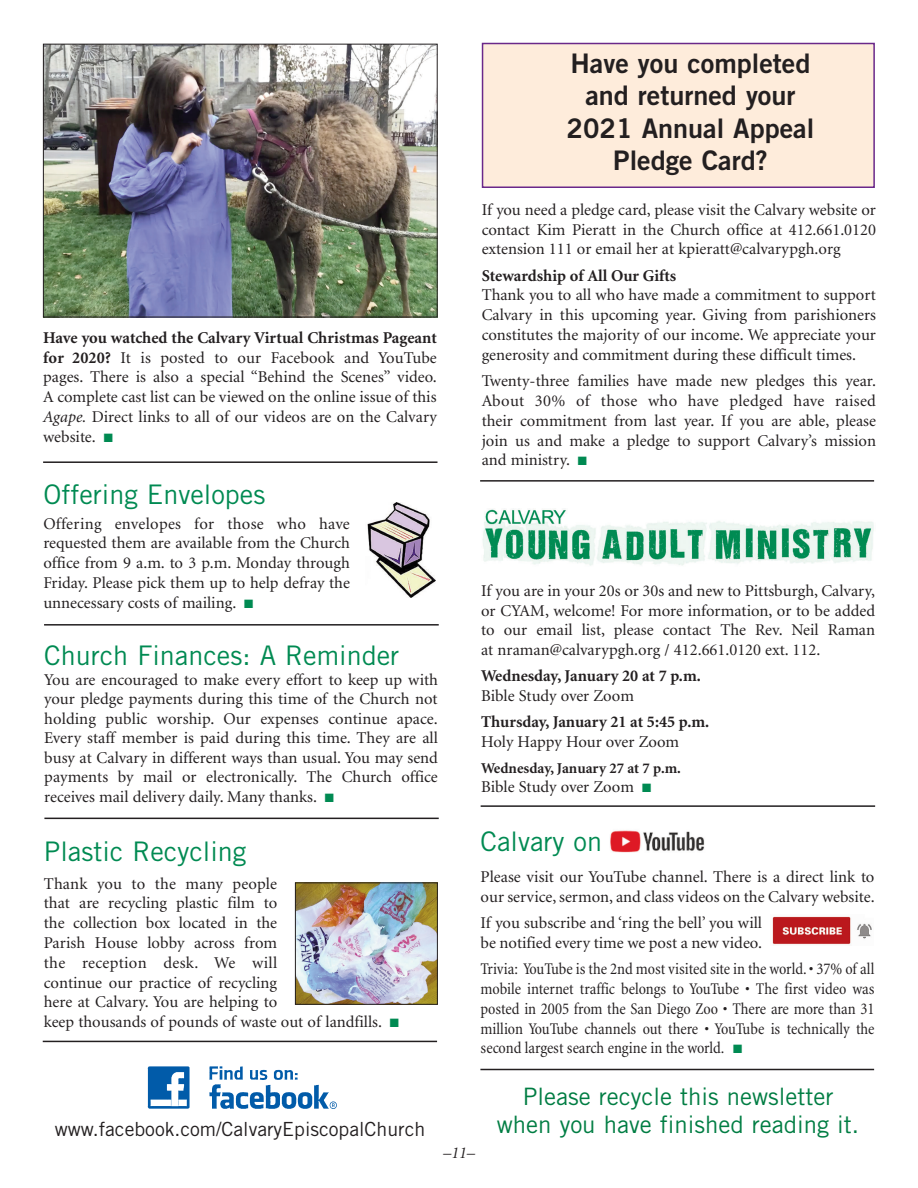
<style>
.page{position:relative;width:918px;height:1188px;background:#fff}
.page>*{position:absolute;margin:0;border:0;box-sizing:border-box;transform-origin:0 0}
.t1{font:27px "Trade Gothic";color:#008a52}
.t2{font:27px/32.4px "Trade Gothic Bold Two";color:#231f20;text-align:center}
.t3{font:24px/28.8px "Trade Gothic";color:#007d43;text-align:center}
.t4{font:19.5px "Trade Gothic";color:#231f20}
.t5{font:16.5px/19.8px "Minion";color:#231f20;text-align:justify}
.t6{font:condensed 16.5px/19.8px "Minion";color:#231f20;text-align:justify}
.t7{font:700 16.5px "Minion";color:#231f20}
.t8{font:italic 16.5px "Minion";color:#231f20}
.t9{font:700 15px "Minion";color:#231f20}
.s1{font-weight:700}
.s2{font-style:italic}
.s3{color:#008a52}
</style>
<div class="page">
<img style="left:482px;top:509px;width:392px;height:57px">
<hr style="left:43px;top:461px;width:395px;height:2px;background:#231f20">
<div style="left:483px;top:44px;width:390px;height:142px;background:#feecdb"></div>
<div style="left:482px;top:43px;width:393px;height:145px;border:2px solid #6a288a"></div>
<hr style="left:480px;top:480px;width:394px;height:2px;background:#231f20">
<hr style="left:481px;top:805px;width:394px;height:2px;background:#231f20">
<hr style="left:44px;top:624px;width:395px;height:2px;background:#231f20">
<hr style="left:44px;top:818px;width:395px;height:1px;background:#231f20">
<hr style="left:43px;top:1041px;width:394px;height:1px;background:#231f20">
<img style="left:367px;top:503px;width:68px;height:95px">
<img style="left:45px;top:46px;width:390px;height:269px">
<div style="left:43px;top:44px;width:394px;height:273px;border:1px solid #231f20"></div>
<img style="left:147px;top:1066px;width:190px;height:43px">
<hr style="left:480px;top:1069px;width:394px;height:1px;background:#231f20">
<img style="left:297px;top:885px;width:139px;height:118px">
<div style="left:295px;top:883px;width:143px;height:122px;border:1px solid #231f20"></div>
<img style="left:610px;top:830px;width:95px;height:23px">
<img style="left:772px;top:916px;width:100px;height:29px">
<p class="t5" style="left:43px;top:329px;width:395px"><span class="s1">Have you watched the Calvary Virtual Christmas Pageant for 2020?</span> It is posted to our Facebook and YouTube pages. There is also a special “Behind the Scenes” video.<br>A complete cast list can be viewed on the online issue of this <span class="s2">Agape.</span> Direct links to all of our videos are on the Calvary website. <span class="s3">■</span></p>
<h1 class="t1" style="left:43px;top:484px;width:224px">Offering Envelopes</h1>
<p class="t5" style="left:43px;top:515px;width:308px">Offering envelopes for those who have requested them are available from the Church office from 9 a.m. to 3 p.m. Monday through Friday. Please pick them up to help defray the unnecessary costs of mailing. <span class="s3">■</span></p>
<h1 class="t1" style="left:44px;top:646px;width:356px">Church Finances: A Reminder</h1>
<p class="t5" style="left:44px;top:671px;width:395px">You are encouraged to make every effort to keep up with your pledge payments during this time of the Church not holding public worship. Our expenses continue apace.<br>Every staff member is paid during this time. They are all busy at Calvary in different ways than usual. You may send payments by mail or electronically. The Church office receives mail delivery daily. Many thanks. <span class="s3">■</span></p>
<h1 class="t1" style="left:44px;top:841px;width:204px">Plastic Recycling</h1>
<p class="t5" style="left:44px;top:875px;width:357px;text-align:left">Thank you to the many people<br>that are recycling plastic film to<br>the collection box located in the<br>Parish House lobby across from<br>the reception desk. We will<br>continue our practice of recycling<br>here at Calvary. You are helping to<br>keep thousands of pounds of waste out of landfills. <span class="s3">■</span></p>
<p class="t4" style="left:55px;top:1122px;width:372px">www.facebook.com/CalvaryEpiscopalChurch</p>
<h1 class="t2" style="left:567px;top:50px;width:249px">Have you completed and returned your<br>2021 Annual Appeal<br>Pledge Card?</h1>
<p class="t5" style="left:482px;top:201px;width:396px">If you need a pledge card, please visit the Calvary website or contact Kim Pieratt in the Church office at 412.661.0120 extension 111 or email her at kpieratt@calvarypgh.org</p>
<p class="t7" style="left:482px;top:269px;width:196px">Stewardship of All Our Gifts</p>
<p class="t5" style="left:482px;top:287px;width:396px">Thank you to all who have made a commitment to support Calvary in this upcoming year. Giving from parishioners constitutes the majority of our income. We appreciate your generosity and commitment during these difficult times.</p>
<p class="t5" style="left:482px;top:372px;width:396px">Twenty-three families have made new pledges this year.<br>About 30% of those who have pledged have raised their commitment from last year. If you are able, please join us and make a pledge to support Calvary’s mission and ministry. <span class="s3">■</span></p>
<p class="t5" style="left:481px;top:582px;width:396px">If you are in your 20s or 30s and new to Pittsburgh, Calvary, or CYAM, welcome! For more information, or to be added to our email list, please contact The Rev. Neil Raman at nraman@calvarypgh.org / 412.661.0120 ext. 112.</p>
<p class="t7" style="left:481px;top:670px;width:221px">Wednesday, January 20 at 7 p.m.</p>
<p class="t5" style="left:481px;top:687px;width:154px">Bible Study over Zoom</p>
<p class="t7" style="left:481px;top:716px;width:230px">Thursday, January 21 at 5:45 p.m.</p>
<p class="t5" style="left:481px;top:734px;width:200px">Holy Happy Hour over Zoom</p>
<p class="t9" style="left:481px;top:762px;width:201px">Wednesday, January 27 at 7 p.m.</p>
<p class="t5" style="left:481px;top:778px;width:172px">Bible Study over Zoom <span class="s3">■</span></p>
<h1 class="t1" style="left:481px;top:831px;width:123px">Calvary on</h1>
<p class="t5" style="left:481px;top:868px;width:396px">Please visit our YouTube channel. There is a direct link to our service, sermon, and class videos on the Calvary website.</p>
<p class="t5" style="left:481px;top:914px;width:283px">If you subscribe and ‘ring the bell’ you will be notified every time we post a new video.</p>
<p class="t6" style="left:481px;top:961px;width:396px">Trivia: YouTube is the 2nd most visited site in the world. • 37% of all mobile internet traffic belongs to YouTube • The first video was posted in 2005 from the San Diego Zoo • There are more than 31 million YouTube channels out there • YouTube is technically the second largest search engine in the world. <span class="s3">■</span></p>
<h2 class="t3" style="left:497px;top:1084px;width:364px">Please recycle this newsletter when you have finished reading it.</h2>
<p class="t8" style="left:443px;top:1146px;width:34px">–11–</p>
</div>
